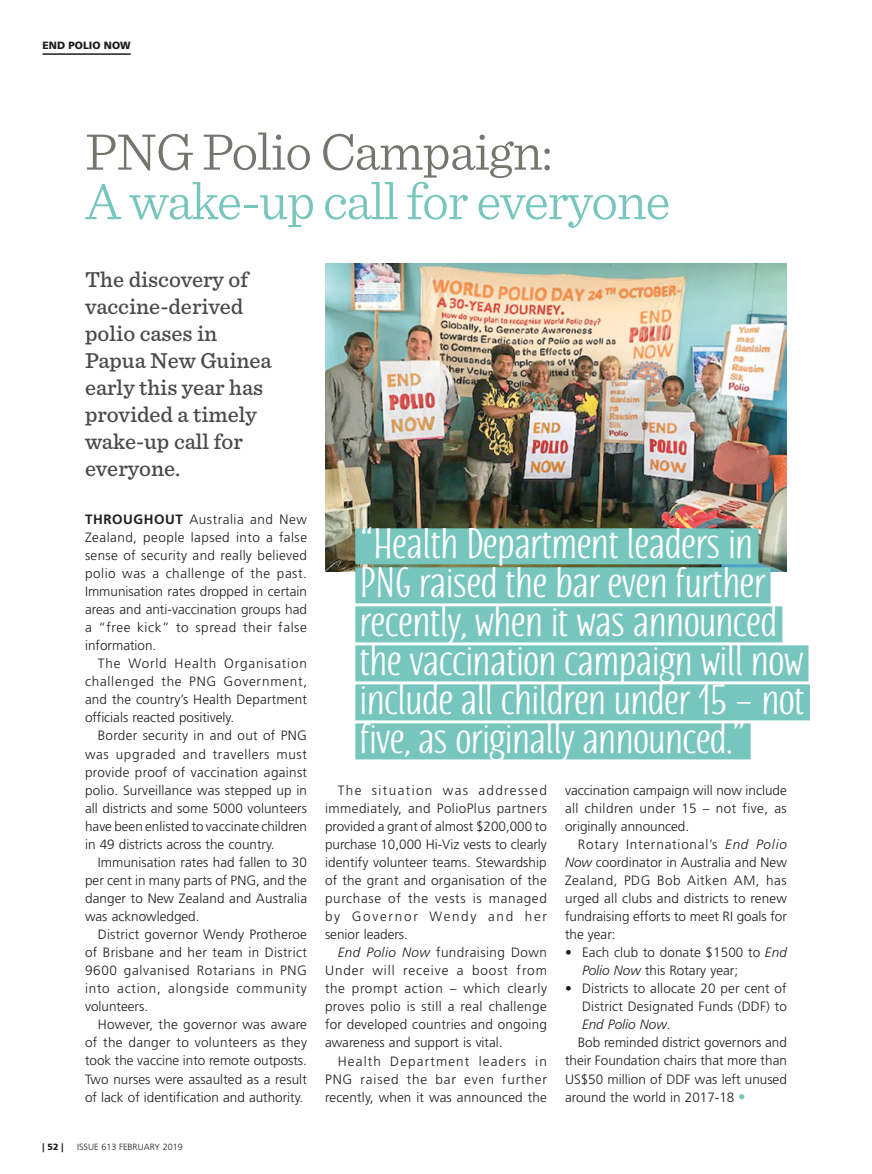
<style>
.page{position:relative;width:872px;height:1174px;background:#fff}
.page>*{position:absolute;margin:0;border:0;box-sizing:border-box;transform-origin:0 0}
.t1{font:300 54px "Sentinel";letter-spacing:-.025em;color:#77c6be}
.t2{font:300 54px "Sentinel";letter-spacing:-.02em;color:#74756c}
.t3{font:700 37.5px/39px "Blend";letter-spacing:-.02em;color:#fff}
.t4{font:500 22.5px/27px "Sentinel";color:#4a4a49}
.t5{font:300 13.5px/18px "Frutiger LT Std";color:#1d1d1b;text-align:justify}
.t6{font:italic 300 13.5px "Frutiger LT Std";color:#1d1d1b}
.t7{font:900 10.5px "Frutiger LT Std";color:#1d1d1b}
.t8{font:300 9px "Frutiger LT Std";color:#1d1d1b}
.t9{font:900 9px "Frutiger LT Std";color:#1d1d1b}
.s1{font-weight:700}
.s2{font-style:italic}
.s3{font-style:normal}
.s4{color:#77c6be}
</style>
<div class="page">
<hr style="left:43px;top:53px;width:88px;height:2px;background:#1d1d1b">
<img style="left:325px;top:264px;width:462px;height:307px">
<div style="left:355px;top:528px;width:403px;height:36px;background:#77c6be"></div>
<div style="left:355px;top:567px;width:415px;height:36px;background:#77c6be"></div>
<div style="left:355px;top:606px;width:427px;height:36px;background:#77c6be"></div>
<div style="left:355px;top:645px;width:453px;height:36px;background:#77c6be"></div>
<div style="left:355px;top:684px;width:455px;height:36px;background:#77c6be"></div>
<div style="left:355px;top:723px;width:395px;height:36px;background:#77c6be"></div>
<p class="t7" style="left:43px;top:39px;width:90px">END POLIO NOW</p>
<h1 class="t2" style="left:85px;top:111px;width:469px">PNG Polio Campaign:</h1>
<h1 class="t1" style="left:85px;top:161px;width:587px">A wake-up call for everyone</h1>
<h3 class="t4" style="left:85px;top:265px;width:188px">The discovery of vaccine-derived polio cases in<br>Papua New Guinea early this year has provided a timely wake-up call for everyone.</h3>
<p class="t5" style="left:85px;top:510px;width:223px"><span class="s1">THROUGHOUT</span> Australia and New Zealand, people lapsed into a false sense of security and really believed polio was a challenge of the past.<br>Immunisation rates dropped in certain areas and anti-vaccination groups had a “free kick” to spread their false information.</p>
<p class="t5" style="left:85px;top:654px;width:223px;text-indent:13px">The World Health Organisation challenged the PNG Government, and the country’s Health Department officials reacted positively.</p>
<p class="t5" style="left:85px;top:727px;width:223px;text-indent:13px">Border security in and out of PNG was upgraded and travellers must provide proof of vaccination against polio. Surveillance was stepped up in all districts and some 5000 volunteers have been enlisted to vaccinate children in 49 districts across the country.</p>
<p class="t5" style="left:85px;top:853px;width:223px;text-indent:13px">Immunisation rates had fallen to 30 per cent in many parts of PNG, and the danger to New Zealand and Australia was acknowledged.</p>
<p class="t5" style="left:85px;top:925px;width:223px;text-indent:13px">District governor Wendy Protheroe of Brisbane and her team in District 9600 galvanised Rotarians in PNG into action, alongside community volunteers.</p>
<p class="t5" style="left:85px;top:1015px;width:223px;text-indent:13px">However, the governor was aware of the danger to volunteers as they took the vaccine into remote outposts.<br>Two nurses were assaulted as a result of lack of identification and authority.</p>
<p class="t9" style="left:43px;top:1141px;width:23px">| 52 |</p>
<p class="t8" style="left:77px;top:1142px;width:107px">ISSUE 613 FEBRUARY 2019</p>
<h2 class="t3" style="left:359px;top:524px;width:447px">“Health Department leaders in<br>PNG raised the bar even further recently, when it was announced the vaccination campaign will now include all children under 15 – not five, as originally announced.”</h2>
<p class="t5" style="left:325px;top:781px;width:223px;text-indent:13px">The situation was addressed immediately, and PolioPlus partners provided a grant of almost $200,000 to purchase 10,000 Hi-Viz vests to clearly identify volunteer teams. Stewardship of the grant and organisation of the purchase of the vests is managed by Governor Wendy and her senior leaders.</p>
<p class="t5" style="left:325px;top:943px;width:223px;text-indent:13px"><span class="s2">End Polio Now</span> fundraising Down Under will receive a boost from the prompt action – which clearly proves polio is still a real challenge for developed countries and ongoing awareness and support is vital.</p>
<p class="t5" style="left:325px;top:1052px;width:223px;text-indent:13px">Health Department leaders in PNG raised the bar even further recently, when it was announced the</p>
<p class="t5" style="left:565px;top:781px;width:223px">vaccination campaign will now include all children under 15 – not five, as originally announced.</p>
<p class="t5" style="left:565px;top:835px;width:223px;text-indent:13px">Rotary International’s <span class="s2">End Polio Now</span> coordinator in Australia and New Zealand, PDG Bob Aitken AM, has urged all clubs and districts to renew fundraising efforts to meet RI goals for the year:</p>
<p class="t5" style="left:582px;top:943px;width:206px;text-indent:-17px">• Each club to donate $1500 to <span class="s2">End<br>Polio Now</span> this Rotary year;</p>
<p class="t5" style="left:565px;top:979px;width:223px">• Districts to allocate 20 per cent of</p>
<p class="t5" style="left:582px;top:997px;width:206px">District Designated Funds (DDF) to</p>
<p class="t6" style="left:582px;top:1017px;width:90px">End Polio Now<span class="s3">.</span></p>
<p class="t5" style="left:578px;top:1034px;width:211px">Bob reminded district governors and</p>
<p class="t5" style="left:565px;top:1052px;width:223px">their Foundation chairs that more than</p>
<p class="t5" style="left:565px;top:1070px;width:223px">US$50 million of DDF was left unused</p>
<p class="t5" style="left:565px;top:1088px;width:182px">around the world in 2017-18 <span class="s4">●</span></p>
</div>
